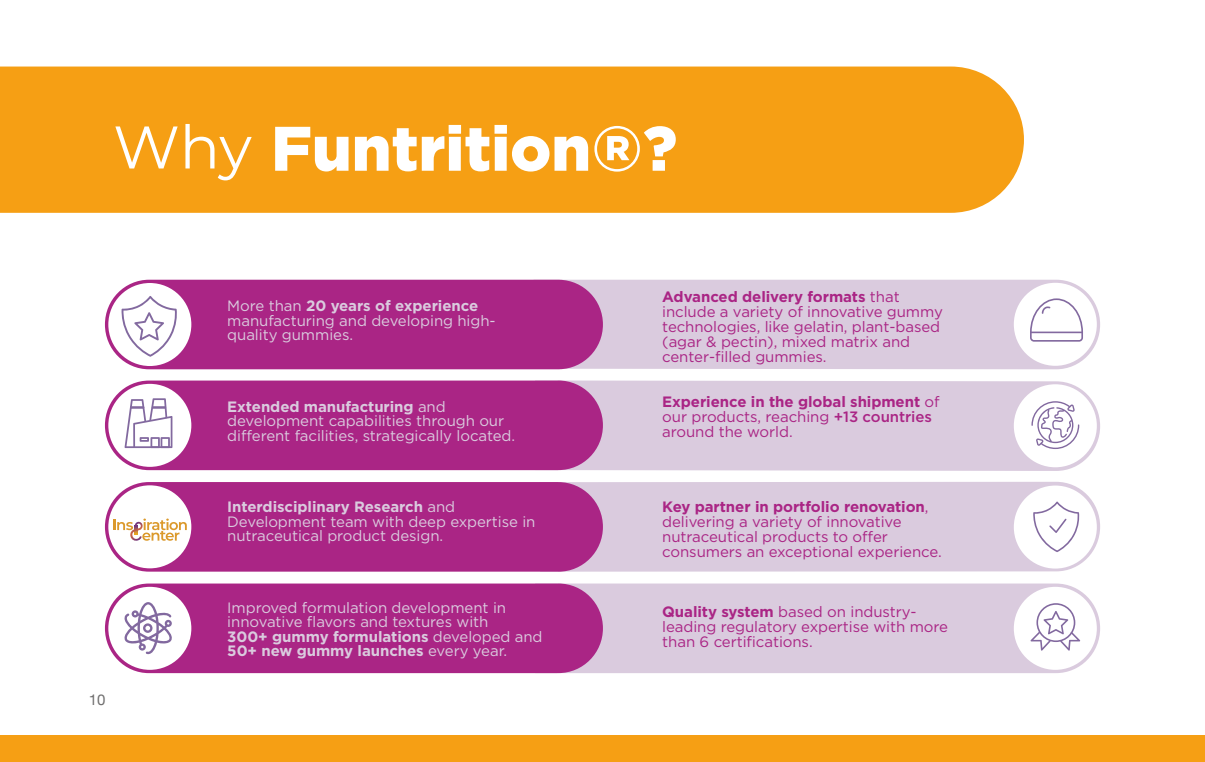
<style>
.page{position:relative;width:1205px;height:762px;background:#fff}
.page>*{position:absolute;margin:0;border:0;box-sizing:border-box;transform-origin:0 0}
.t1{font:60px "Montserrat";color:#fff}
.t2{font:15px/15px "Gotham";letter-spacing:-.005em;color:#aa2585}
.t3{font:15px/14.4px "Gotham";letter-spacing:-.005em;color:#dacbde}
.t4{font:15px "Helvetica Neue";color:#706f6f}
.s1{font-weight:700}
.s2{font-weight:500}
</style>
<div class="page">
<div style="left:0;top:67px;width:1024px;height:146px;background:#f69f14"></div>
<div style="left:603px;top:583px;width:497px;height:90px;background:#dacbde"></div>
<div style="left:603px;top:482px;width:497px;height:90px;background:#dacbde"></div>
<div style="left:535px;top:380px;width:565px;height:91px;background:#dacbde"></div>
<div style="left:105px;top:380px;width:498px;height:90px;background:#aa2585"></div>
<svg style="left:105px;top:482px;width:498px;height:90px;background:#ad2e8a"></svg>
<div style="left:105px;top:583px;width:498px;height:90px;background:#aa2585"></div>
<div style="left:603px;top:280px;width:497px;height:89px;background:#dacbde"></div>
<div style="left:105px;top:280px;width:498px;height:89px;background:#aa2585"></div>
<div style="left:1014px;top:283px;width:83px;height:83px;background:#fff;border-radius:50%"></div>
<div style="left:1014px;top:384px;width:83px;height:83px;background:#fff;border-radius:50%"></div>
<div style="left:1014px;top:485px;width:83px;height:83px;background:#fff;border-radius:50%"></div>
<div style="left:1014px;top:587px;width:83px;height:83px;background:#fff;border-radius:50%"></div>
<div style="left:108px;top:384px;width:83px;height:83px;background:#fff;border-radius:50%"></div>
<div style="left:108px;top:485px;width:83px;height:83px;background:#fff;border-radius:50%"></div>
<div style="left:108px;top:587px;width:83px;height:83px;background:#fff;border-radius:50%"></div>
<svg style="left:125px;top:398px;width:47px;height:50px"></svg>
<svg style="left:113px;top:518px;width:74px;height:23px"></svg>
<img style="left:130px;top:522px;width:13px;height:19px">
<svg style="left:124px;top:602px;width:48px;height:52px"></svg>
<svg style="left:1030px;top:298px;width:53px;height:44px"></svg>
<svg style="left:1031px;top:401px;width:48px;height:48px"></svg>
<svg style="left:1033px;top:501px;width:46px;height:51px"></svg>
<svg style="left:1030px;top:603px;width:50px;height:47px"></svg>
<svg style="left:275px;top:127px;width:73px;height:44px"></svg>
<svg style="left:355px;top:125px;width:233px;height:47px"></svg>
<svg style="left:594px;top:126px;width:82px;height:46px"></svg>
<div style="left:108px;top:283px;width:83px;height:83px;background:#fff;border-radius:50%"></div>
<div style="left:0;top:735px;width:1204px;height:27px;background:#f69f14"></div>
<svg style="left:121px;top:296px;width:56px;height:61px"></svg>
<h1 class="t1" style="left:113px;top:106px;width:140px">Why</h1>
<p class="t4" style="left:89px;top:689px;width:18px">10</p>
<p class="t3" style="left:227px;top:298px;width:270px">More than <span class="s1">20 years of experience </span>manufacturing and developing high&shy;quality gummies.</p>
<p class="t3" style="left:227px;top:399px;width:289px"><span class="s1">Extended manufacturing</span> and development capabilities through our different facilities, strategically located.</p>
<p class="t3" style="left:227px;top:499px;width:310px"><span class="s1">Interdisciplinary Research</span> and<br>Development team with deep expertise in nutraceutical product design.</p>
<p class="t3" style="left:227px;top:600px;width:317px">Improved formulation development in innovative flavors and textures with<br><span class="s1">300+ gummy formulations</span> developed and <span class="s1">50+ new gummy launches</span> every year.</p>
<p class="t2" style="left:662px;top:288px;width:282px"><span class="s1">Advanced delivery formats</span> that include a variety of innovative gummy technologies, like gelatin, plant-based (agar &amp; pectin), mixed matrix and center-filled gummies.</p>
<p class="t2" style="left:662px;top:393px;width:279px"><span class="s1">Experience in the global shipment</span> of our products, reaching <span class="s2">+13 countries </span>around the world.</p>
<p class="t2" style="left:662px;top:498px;width:281px"><span class="s1">Key partner in portfolio renovation</span>, delivering a variety of innovative nutraceutical products to offer consumers an exceptional experience.</p>
<p class="t2" style="left:662px;top:603px;width:287px"><span class="s1">Quality system</span> based on industry&shy;leading regulatory expertise with more than 6 certifications.</p>
</div>
